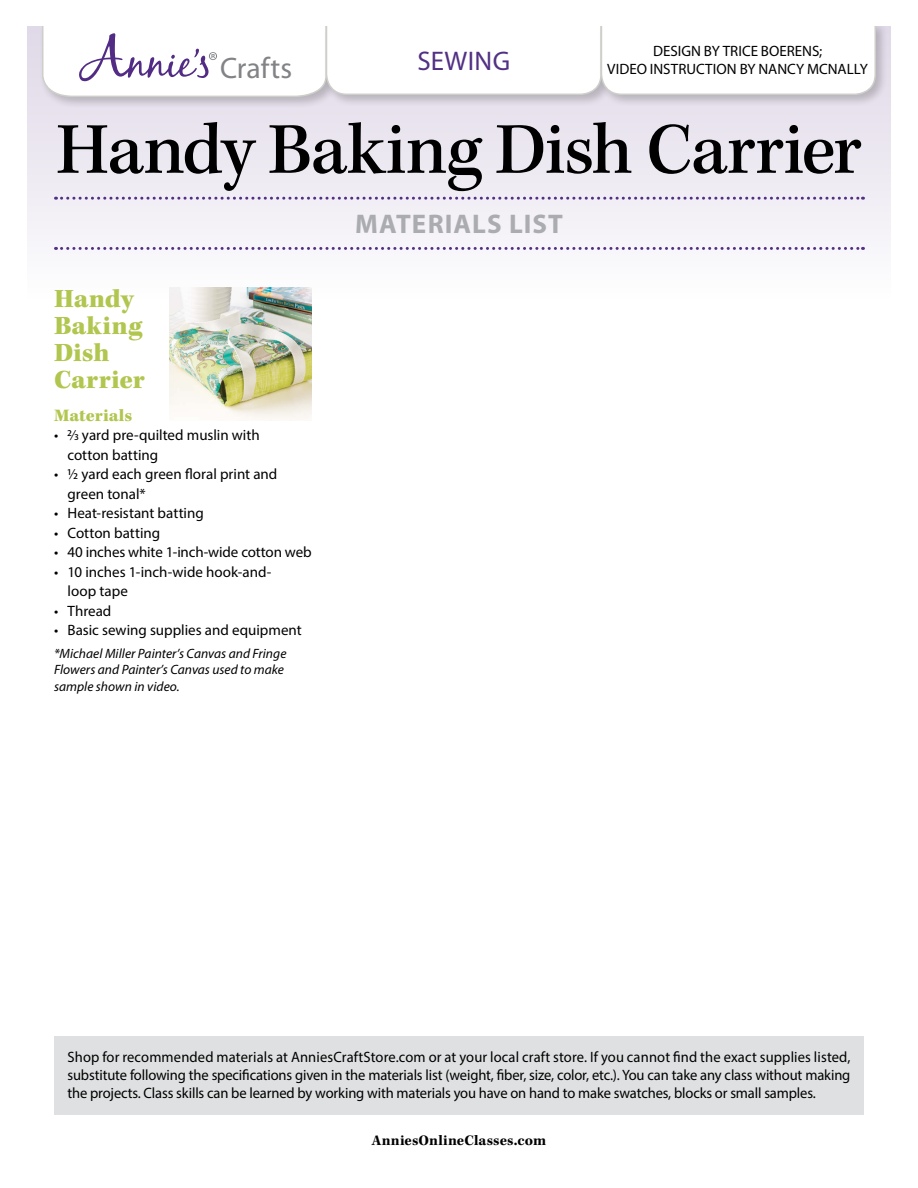
<style>
.page{position:relative;width:918px;height:1188px;background:#fff}
.page>*{position:absolute;margin:0;border:0;box-sizing:border-box;transform-origin:0 0}
.Heading_Section_Mate{font:500 75px "Kepler Std";letter-spacing:-.02em;color:#000}
.t1{font:29.7px "Myriad Pro";color:#828386}
.Pattern_Title_Materi{font:900 27px/27px "Kepler Std";letter-spacing:.005em;color:#b0c64e}
.Materials_Heading{font:700 27px "Myriad Pro";letter-spacing:.04em;color:#aaacaf}
.Interest_Area_Tab{font:27px "Myriad Pro";letter-spacing:.015em;color:#523184}
.heading_info_materia{font:900 18px "Kepler Std";letter-spacing:.005em;color:#b0c64e}
.article_text{font:15px/19.5px "Myriad Pro";letter-spacing:-.005em;color:#000}
.pattern_byline{font:15px "Myriad Pro";color:#000}
.pattern_romance{font:700 15px "Kepler Std";letter-spacing:.01em;color:#000}
.materials_credit{font:italic 13.5px/16.2px "Myriad Pro";color:#000}
.s1{font-stretch:semi-condensed}
</style>
<div class="page">
<div style="left:27px;top:25px;width:864px;height:273px;background:linear-gradient(to bottom,#dfd7e7,#fbfbfd)"></div>
<div style="left:39px;top:21px;width:300px;height:88px;background:#000;opacity:.2"></div>
<div style="left:323px;top:21px;width:291px;height:86px;background:#000;opacity:.2"></div>
<div style="left:598px;top:21px;width:290px;height:86px;background:#000;opacity:.2"></div>
<div style="left:0;top:0;width:918px;height:26px;background:#fff"></div>
<svg style="left:41px;top:26px;width:836px;height:72px"></svg>
<svg style="left:56px;top:197px;width:807px;height:3px;background:#b8aacc"></svg>
<svg style="left:56px;top:247px;width:807px;height:3px"></svg>
<div style="left:54px;top:1036px;width:810px;height:78px;background:#dfe0e1"></div>
<img style="left:170px;top:288px;width:142px;height:133px">
<p class="t1" style="left:220px;top:49px;width:74px">Crafts</p>
<p class="Interest_Area_Tab" style="left:417px;top:44px;width:94px">SEWING</p>
<p class="pattern_byline" style="left:653px;top:42px;width:171px">DESIGN BY TRICE BOERENS;</p>
<p class="pattern_byline" style="left:607px;top:60px;width:262px">VIDEO INSTRUCTION BY NANCY MCNALLY</p>
<p class="Heading_Section_Mate" style="left:56px;top:107px;width:807px">Handy Baking Dish Carrier</p>
<p class="Materials_Heading" style="left:355px;top:207px;width:209px">MATERIALS LIST</p>
<p class="Pattern_Title_Materi" style="left:54px;top:286px;width:92px">Handy<br>Baking<br>Dish<br>Carrier</p>
<p class="heading_info_materia" style="left:54px;top:405px;width:80px">Materials</p>
<p class="article_text" style="left:68px;top:425px;width:194px;text-indent:-14px">• <span class="s1">2/3</span> yard pre-quilted muslin with cotton batting</p>
<p class="article_text" style="left:68px;top:464px;width:211px;text-indent:-14px">• <span class="s1">1/2</span> yard each green floral print and green tonal*</p>
<p class="article_text" style="left:54px;top:503px;width:151px">• Heat-resistant batting</p>
<p class="article_text" style="left:54px;top:523px;width:108px">• Cotton batting</p>
<p class="article_text" style="left:54px;top:542px;width:259px">• 40 inches white 1-inch-wide cotton web</p>
<p class="article_text" style="left:68px;top:562px;width:205px;text-indent:-14px">• 10 inches 1-inch-wide hook-and&shy;loop tape</p>
<p class="article_text" style="left:54px;top:601px;width:59px">• Thread</p>
<p class="article_text" style="left:54px;top:620px;width:249px">• Basic sewing supplies and equipment</p>
<p class="materials_credit" style="left:54px;top:645px;width:234px">*Michael Miller Painter’s Canvas and Fringe<br>Flowers and Painter’s Canvas used to make sample shown in video.</p>
<p class="article_text" style="left:68px;top:1048px;width:785px;line-height:18px;text-align:justify">Shop for recommended materials at AnniesCraftStore.com or at your local craft store. If you cannot find the exact supplies listed, substitute following the specifications given in the materials list (weight, fiber, size, color, etc.). You can take any class without making the projects. Class skills can be learned by working with materials you have on hand to make swatches, blocks or small samples.</p>
<p class="pattern_romance" style="left:372px;top:1131px;width:176px">AnniesOnlineClasses.com</p>
</div>
